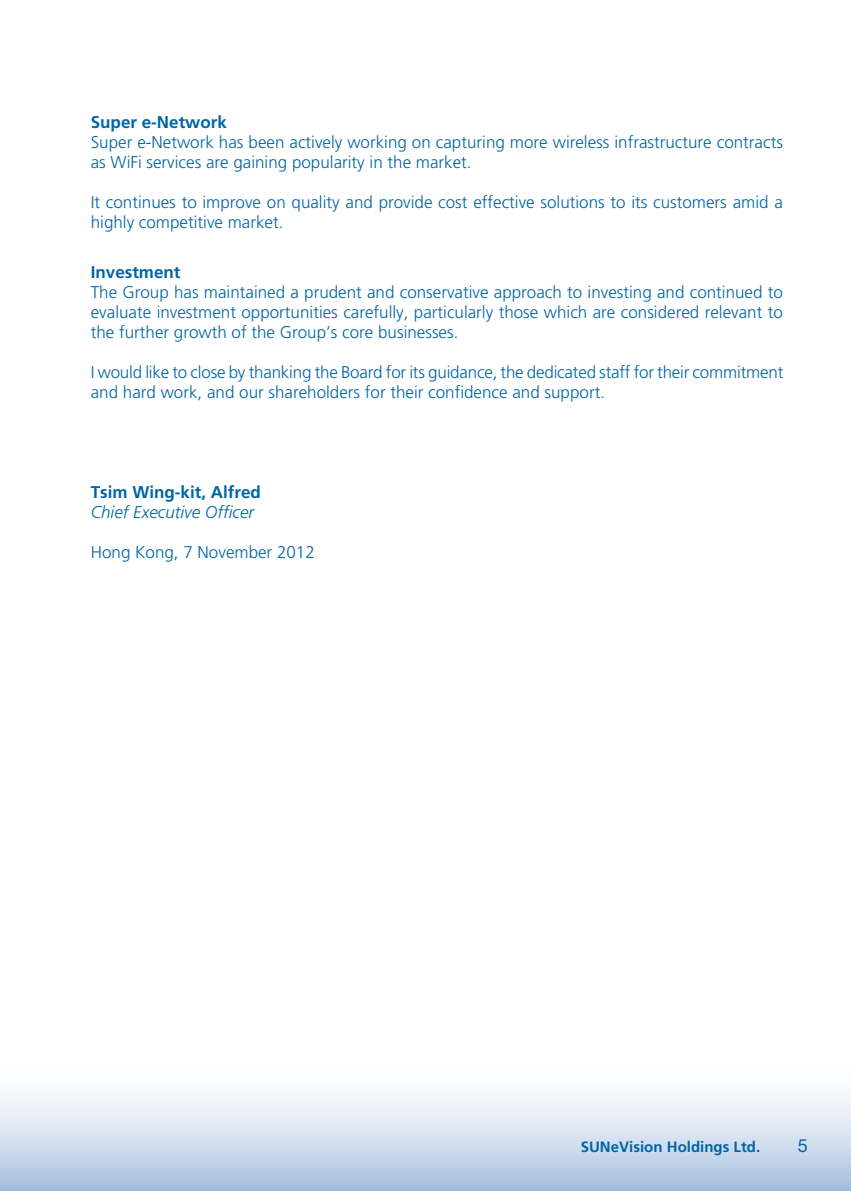
<style>
.page{position:relative;width:851px;height:1191px;background:#fff}
.page>*{position:absolute;margin:0;border:0;box-sizing:border-box;transform-origin:0 0}
.t1{font:18px "Helvetica Neue LT Std";color:#0065a4}
._11_P0{font:300 17px/20px "Frutiger LT Std";color:#0065a4}
._05_____H3{font:700 17px "Frutiger LT Std";color:#0065a4}
._11_P0-2{font:italic 300 17px "Frutiger LT Std";color:#0065a4}
._11_P0-3{font:700 17px "Frutiger LT Std";color:#0065a4}
.t2{font:700 15px "Frutiger LT Std";color:#0065a4}
</style>
<div class="page">
<div style="left:0;top:1052px;width:850px;height:139px;background:linear-gradient(to bottom,#fff,#adc4e0)"></div>
<p class="_05_____H3" style="left:91px;top:112px;width:138px">Super e-Network</p>
<p class="_11_P0" style="left:91px;top:132px;width:693px">Super e-Network has been actively working on capturing more wireless infrastructure contracts as WiFi services are gaining popularity in the market.</p>
<p class="_11_P0" style="left:91px;top:192px;width:693px">It continues to improve on quality and provide cost effective solutions to its customers amid a highly competitive market.</p>
<p class="_05_____H3" style="left:91px;top:262px;width:91px">Investment</p>
<p class="_11_P0" style="left:91px;top:282px;width:693px;text-align:justify">The Group has maintained a prudent and conservative approach to investing and continued to evaluate investment opportunities carefully, particularly those which are considered relevant to the further growth of the Group’s core businesses.</p>
<p class="_11_P0" style="left:91px;top:362px;width:694px">I would like to close by thanking the Board for its guidance, the dedicated staff for their commitment and hard work, and our shareholders for their confidence and support.</p>
<p class="_11_P0-3" style="left:91px;top:482px;width:172px">Tsim Wing-kit, Alfred</p>
<p class="_11_P0-2" style="left:91px;top:502px;width:165px">Chief Executive Officer</p>
<p class="_11_P0" style="left:91px;top:542px;width:225px">Hong Kong, 7 November 2012</p>
<p class="t2" style="left:580px;top:1138px;width:181px">SUNeVision Holdings Ltd.</p>
<p class="t1" style="left:797px;top:1135px;width:12px">5</p>
</div>
